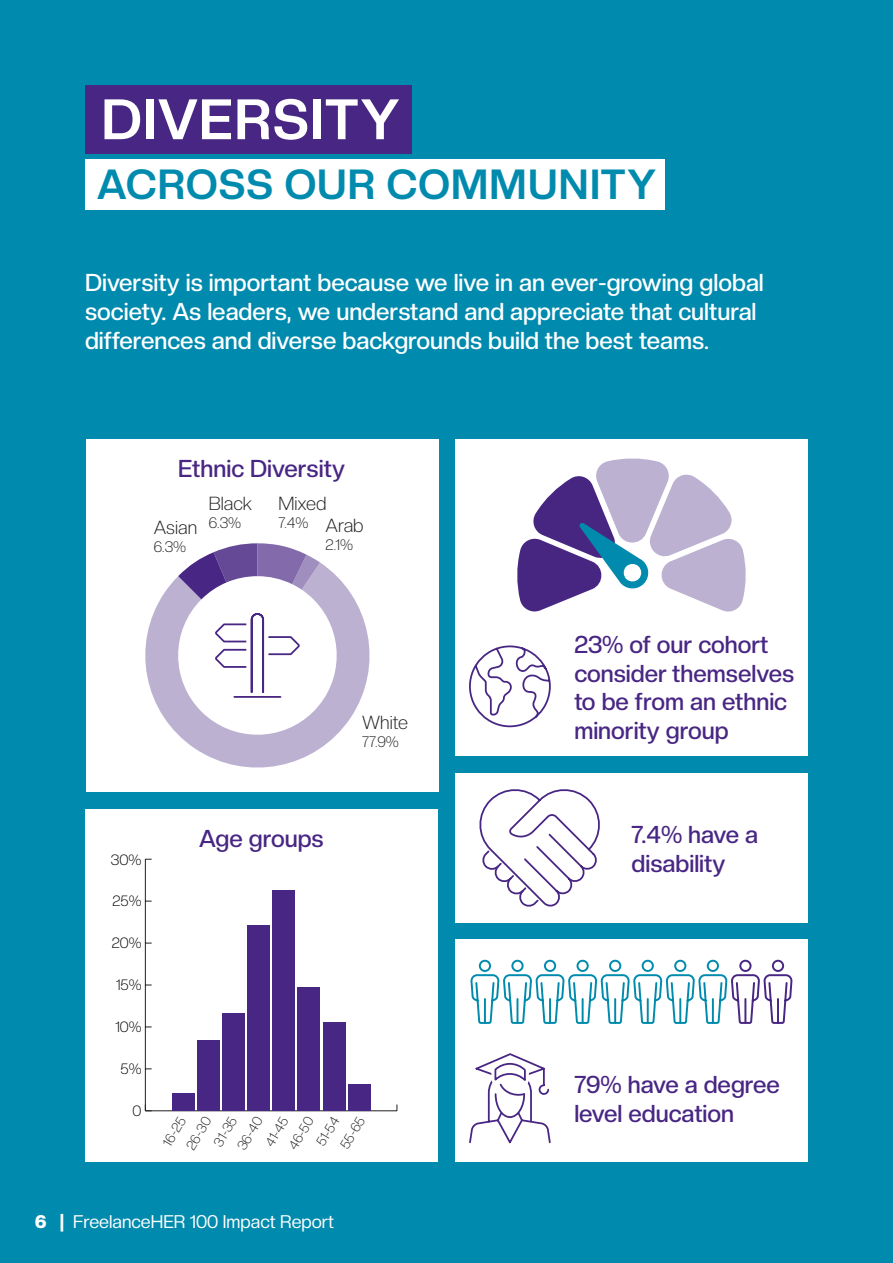
<style>
.page{position:relative;width:893px;height:1263px;background:#008bae}
.page>*{position:absolute;margin:0;border:0;box-sizing:border-box;transform-origin:0 0}
.Page_title{font:700 55.95px "Creato Display";letter-spacing:.03em;color:#fff}
.Page_title-2{font:700 41.4px "Creato Display";letter-spacing:.03em;color:#008bae}
.Intro_paragraph{font:500 24px/28.8px "Creato Display";color:#fff}
.Intro_paragraph-2{font:500 24px/28.8px "Creato Display";color:#482683}
.t1{font:300 18.6px "Creato Display";color:#231f20}
.t2{font:18px "Creato Display";color:#fff}
.t3{font:300 14.85px "Creato Display";color:#231f20}
.t4{font:300 14.7px "Creato Display";color:#000}
.t5{font:300 13.5px "Creato Display";color:#231f20}
.s1{font-weight:900}
</style>
<div class="page">
<div style="left:85px;top:85px;width:326px;height:69px;background:#482683"></div>
<div style="left:85px;top:159px;width:580px;height:51px;background:#fff"></div>
<div style="left:86px;top:439px;width:353px;height:353px;background:#fff"></div>
<div style="left:455px;top:439px;width:353px;height:317px;background:#fff"></div>
<div style="left:85px;top:809px;width:353px;height:353px;background:#fff"></div>
<svg style="left:145px;top:562px;width:225px;height:206px"></svg>
<svg style="left:178px;top:543px;width:142px;height:56px"></svg>
<hr style="left:145px;top:1110px;width:252px;height:1px;background:#231f20">
<hr style="left:145px;top:859px;width:1px;height:252px;background:#231f20">
<div style="left:348px;top:1084px;width:22px;height:27px;background:#482683"></div>
<div style="left:323px;top:1022px;width:22px;height:89px;background:#482683"></div>
<div style="left:298px;top:987px;width:22px;height:124px;background:#482683"></div>
<div style="left:272px;top:890px;width:23px;height:221px;background:#482683"></div>
<div style="left:247px;top:925px;width:23px;height:186px;background:#482683"></div>
<div style="left:222px;top:1014px;width:23px;height:97px;background:#482683"></div>
<div style="left:197px;top:1040px;width:23px;height:71px;background:#482683"></div>
<div style="left:172px;top:1093px;width:22px;height:18px;background:#482683"></div>
<svg style="left:213px;top:612px;width:89px;height:82px"></svg>
<hr style="left:234px;top:696px;width:46px;height:2px;background:#482683">
<svg style="left:469px;top:645px;width:82px;height:83px"></svg>
<div style="left:455px;top:773px;width:353px;height:150px;background:#fff"></div>
<div style="left:455px;top:939px;width:353px;height:223px;background:#fff"></div>
<svg style="left:469px;top:959px;width:324px;height:185px"></svg>
<svg style="left:479px;top:789px;width:121px;height:118px"></svg>
<svg style="left:517px;top:458px;width:229px;height:154px"></svg>
<p class="Page_title" style="left:101px;top:86px;width:299px">DIVERSITY</p>
<p class="Page_title-2" style="left:97px;top:160px;width:560px">ACROSS OUR COMMUNITY</p>
<p class="Intro_paragraph" style="left:85px;top:268px;width:680px">Diversity is important because we live in an ever-growing global society. As leaders, we understand and appreciate that cultural differences and diverse backgrounds build the best teams.</p>
<p class="Intro_paragraph-2" style="left:178px;top:453px;width:168px">Ethnic Diversity</p>
<p class="t1" style="left:154px;top:516px;width:45px">Asian</p>
<p class="t3" style="left:154px;top:538px;width:34px">6.3%</p>
<p class="t1" style="left:209px;top:493px;width:45px">Black</p>
<p class="t3" style="left:209px;top:514px;width:34px">6.3%</p>
<p class="t1" style="left:279px;top:493px;width:49px">Mixed</p>
<p class="t3" style="left:279px;top:514px;width:32px">7.4%</p>
<p class="t1" style="left:326px;top:514px;width:40px">Arab</p>
<p class="t3" style="left:326px;top:535px;width:29px">2.1%</p>
<p class="t1" style="left:362px;top:712px;width:47px">White</p>
<p class="t3" style="left:362px;top:733px;width:38px">77.9%</p>
<p class="t4" style="left:111px;top:851px;width:32px">30%</p>
<p class="t4" style="left:113px;top:892px;width:30px">25%</p>
<p class="t4" style="left:112px;top:934px;width:31px">20%</p>
<p class="t4" style="left:116px;top:976px;width:27px">15%</p>
<p class="t4" style="left:115px;top:1018px;width:28px">10%</p>
<p class="t4" style="left:120px;top:1060px;width:23px">5%</p>
<p class="t4" style="left:133px;top:1102px;width:10px">0</p>
<p class="Intro_paragraph-2" style="left:199px;top:823px;width:126px">Age groups</p>
<p class="t5" style="left:159px;top:1141px;width:33px;rotate:-59deg">16-25</p>
<p class="t5" style="left:183px;top:1144px;width:37px;rotate:-59deg">26-30</p>
<p class="t5" style="left:210px;top:1141px;width:33px;rotate:-59deg">31-35</p>
<p class="t5" style="left:234px;top:1145px;width:38px;rotate:-59deg">36-40</p>
<p class="t5" style="left:262px;top:1141px;width:33px;rotate:-59deg">41-45</p>
<p class="t5" style="left:285px;top:1145px;width:38px;rotate:-59deg">46-50</p>
<p class="t5" style="left:313px;top:1141px;width:33px;rotate:-59deg">51-54</p>
<p class="t5" style="left:337px;top:1144px;width:36px;rotate:-59deg">55-65</p>
<p class="t2" style="left:35px;top:1211px;width:301px"><span class="s1">6 |</span> FreelanceHER 100 Impact Report</p>
<p class="Intro_paragraph-2" style="left:574px;top:629px;width:221px">23% of our cohort consider themselves to be from an ethnic minority group</p>
<p class="Intro_paragraph-2" style="left:631px;top:820px;width:128px">7.4% have a disability</p>
<p class="Intro_paragraph-2" style="left:574px;top:1070px;width:207px">79% have a degree level education</p>
</div>
